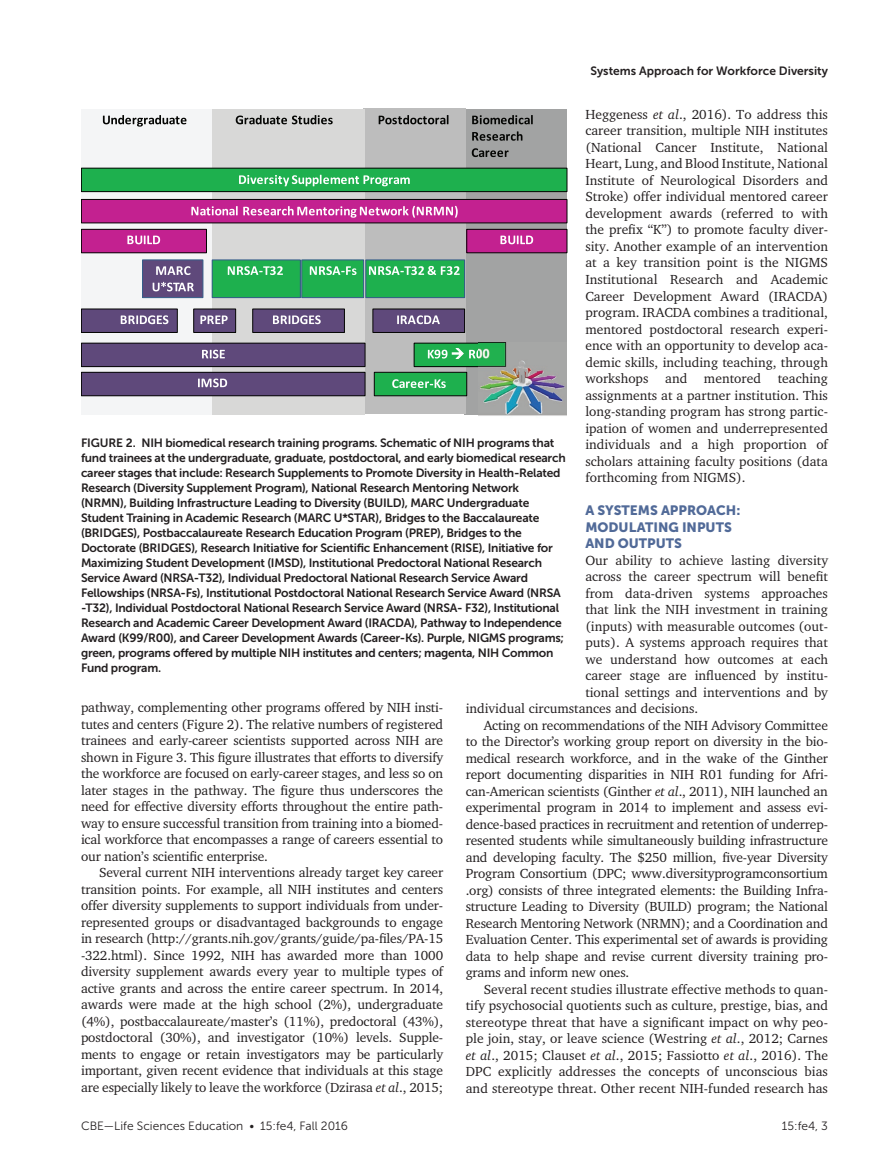
<style>
.page{position:relative;width:891px;height:1175px;background:#fff}
.page>*{position:absolute;margin:0;border:0;box-sizing:border-box;transform-origin:0 0}
.Para{font:13.5px/16.5px "Charter IT Cby BT";letter-spacing:-.01em;color:#231f20;text-align:justify}
.ParaFL{font:13.5px "Charter IT Cby BT";color:#231f20}
.t1{font:13.5px/16.5px "Museo Sans 900";color:#516a98}
.FigCaption{font:12px/15px "Museo Sans 700";letter-spacing:-.02em;color:#231f20}
.Drop_Folio{font:12px "Museo Sans 300";color:#231f20}
.FigCaption-2{font:12px "Museo Sans 700";color:#231f20}
.s1{font-style:italic}
</style>
<div class="page">
<div style="left:464px;top:109px;width:103px;height:305px;background:#a2a3a3"></div>
<div style="left:363px;top:108px;width:103px;height:306px;background:#bdbdbd"></div>
<div style="left:205px;top:109px;width:160px;height:305px;background:#d8d8d7"></div>
<div style="left:81px;top:109px;width:131px;height:305px;background:#f4f5f6"></div>
<div style="left:212px;top:260px;width:88px;height:37px;background:#1eb04e"></div>
<div style="left:212px;top:259px;width:89px;height:39px;border:1px solid #355d89"></div>
<div style="left:301px;top:259px;width:63px;height:39px;background:#1eb04e;border:1px solid #355d89"></div>
<div style="left:81px;top:309px;width:96px;height:23px;background:#5f497b"></div>
<div style="left:81px;top:309px;width:97px;height:24px;border:1px solid #040503"></div>
<div style="left:81px;top:343px;width:284px;height:23px;background:#5f497b"></div>
<div style="left:81px;top:343px;width:284px;height:24px;border:1px solid #040503"></div>
<svg style="left:202px;top:350px;width:23px;height:8px"></svg>
<div style="left:81px;top:372px;width:284px;height:24px;background:#5f497b"></div>
<div style="left:81px;top:372px;width:284px;height:24px;border:1px solid #040503"></div>
<svg style="left:198px;top:378px;width:29px;height:9px"></svg>
<div style="left:142px;top:259px;width:61px;height:39px;background:#5f497b;border:1px solid #355d89"></div>
<svg style="left:156px;top:266px;width:34px;height:9px"></svg>
<svg style="left:153px;top:282px;width:41px;height:9px"></svg>
<svg style="left:228px;top:266px;width:55px;height:9px"></svg>
<div style="left:252px;top:309px;width:93px;height:24px;background:#5f497b;border:1px solid #040503"></div>
<svg style="left:273px;top:315px;width:48px;height:9px"></svg>
<div style="left:81px;top:199px;width:486px;height:24px;background:#c32190"></div>
<div style="left:81px;top:199px;width:486px;height:24px;border:1px solid #040503"></div>
<svg style="left:191px;top:206px;width:267px;height:12px"></svg>
<svg style="left:310px;top:266px;width:47px;height:9px"></svg>
<svg style="left:121px;top:315px;width:47px;height:9px"></svg>
<svg style="left:103px;top:115px;width:83px;height:12px"></svg>
<svg style="left:236px;top:115px;width:97px;height:9px"></svg>
<svg style="left:379px;top:115px;width:69px;height:9px"></svg>
<svg style="left:472px;top:115px;width:61px;height:9px"></svg>
<svg style="left:472px;top:131px;width:50px;height:10px"></svg>
<svg style="left:472px;top:148px;width:37px;height:9px"></svg>
<div style="left:366px;top:260px;width:99px;height:37px;background:#1eb04e"></div>
<div style="left:365px;top:259px;width:100px;height:39px;border:1px solid #355d89"></div>
<svg style="left:369px;top:266px;width:91px;height:9px"></svg>
<div style="left:373px;top:309px;width:92px;height:23px;background:#5f497b"></div>
<div style="left:373px;top:309px;width:92px;height:24px;border:1px solid #040503"></div>
<div style="left:414px;top:343px;width:92px;height:23px;background:#1eb04e"></div>
<div style="left:414px;top:343px;width:92px;height:24px;border:1px solid #040503"></div>
<svg style="left:397px;top:315px;width:43px;height:9px"></svg>
<svg style="left:428px;top:348px;width:50px;height:11px"></svg>
<div style="left:374px;top:372px;width:93px;height:24px;background:#1eb04e;border:1px solid #040503"></div>
<svg style="left:392px;top:379px;width:54px;height:9px"></svg>
<img style="left:478px;top:343px;width:89px;height:73px">
<div style="left:193px;top:309px;width:43px;height:24px;background:#5f497b;border:1px solid #040503"></div>
<svg style="left:200px;top:315px;width:28px;height:9px"></svg>
<div style="left:81px;top:229px;width:125px;height:24px;background:#c32190"></div>
<div style="left:81px;top:229px;width:126px;height:24px;border:1px solid #040503"></div>
<svg style="left:127px;top:235px;width:33px;height:9px"></svg>
<div style="left:467px;top:229px;width:100px;height:24px;background:#c32190"></div>
<div style="left:466px;top:229px;width:101px;height:24px;border:1px solid #040503"></div>
<svg style="left:500px;top:235px;width:33px;height:9px"></svg>
<div style="left:81px;top:168px;width:486px;height:24px;background:#1eb04e"></div>
<div style="left:81px;top:168px;width:486px;height:24px;border:1px solid #040503"></div>
<svg style="left:239px;top:175px;width:171px;height:11px"></svg>
<p class="FigCaption-2" style="left:590px;top:64px;width:239px">Systems Approach for Workforce Diversity</p>
<p class="Para" style="left:585px;top:106px;width:244px">Heggeness <span class="s1">et al</span>., 2016). To address this career transition, multiple NIH institutes (National Cancer Institute, National Heart, Lung, and Blood Institute, National Institute of Neurological Disorders and Stroke) offer individual mentored career development awards (referred to with the prefix “K”) to promote faculty diver&shy;sity. Another example of an intervention at a key transition point is the NIGMS Institutional Research and Academic Career Development Award (IRACDA) program. IRACDA combines a traditional, mentored postdoctoral research experi&shy;ence with an opportunity to develop aca&shy;demic skills, including teaching, through workshops and mentored teaching assignments at a partner institution. This long-standing program has strong partic&shy;ipation of women and underrepresented individuals and a high proportion of scholars attaining faculty positions (data forthcoming from NIGMS).</p>
<h1 class="t1" style="left:585px;top:502px;width:157px">A SYSTEMS APPROACH:<br>MODULATING INPUTS<br>AND OUTPUTS</h1>
<p class="ParaFL" style="left:585px;top:551px;width:244px">Our ability to achieve lasting diversity</p>
<p class="ParaFL" style="left:585px;top:568px;width:244px">across the career spectrum will benefit</p>
<p class="ParaFL" style="left:585px;top:584px;width:244px">from data-driven systems approaches</p>
<p class="ParaFL" style="left:585px;top:601px;width:244px">that link the NIH investment in training</p>
<p class="ParaFL" style="left:585px;top:617px;width:244px">(inputs) with measurable outcomes (out-</p>
<p class="ParaFL" style="left:585px;top:634px;width:244px">puts). A systems approach requires that</p>
<p class="ParaFL" style="left:585px;top:650px;width:244px">we understand how outcomes at each</p>
<p class="ParaFL" style="left:585px;top:667px;width:244px">career stage are influenced by institu-</p>
<p class="ParaFL" style="left:585px;top:683px;width:244px">tional settings and interventions and by</p>
<p class="ParaFL" style="left:466px;top:700px;width:234px">individual circumstances and decisions.</p>
<p class="Para" style="left:466px;top:716px;width:364px;text-indent:18px">Acting on recommendations of the NIH Advisory Committee to the Director’s working group report on diversity in the bio&shy;medical research workforce, and in the wake of the Ginther report documenting disparities in NIH R01 funding for Afri&shy;can-American scientists (Ginther <span class="s1">et al</span>., 2011), NIH launched an experimental program in 2014 to implement and assess evi&shy;dence-based practices in recruitment and retention of underrep&shy;resented students while simultaneously building infrastructure and developing faculty. The $250 million, five-year Diversity Program Consortium (DPC; www.diversityprogramconsortium .org) consists of three integrated elements: the Building Infra&shy;structure Leading to Diversity (BUILD) program; the National Research Mentoring Network (NRMN); and a Coordination and Evaluation Center. This experimental set of awards is providing data to help shape and revise current diversity training pro&shy;grams and inform new ones.</p>
<p class="Para" style="left:466px;top:980px;width:364px;text-indent:18px">Several recent studies illustrate effective methods to quan&shy;tify psychosocial quotients such as culture, prestige, bias, and stereotype threat that have a significant impact on why peo&shy;ple join, stay, or leave science (Westring <span class="s1">et al</span>., 2012; Carnes <span class="s1">et al</span>., 2015; Clauset <span class="s1">et al</span>., 2015; Fassiotto <span class="s1">et al</span>., 2016). The DPC explicitly addresses the concepts of unconscious bias and stereotype threat. Other recent NIH-funded research has</p>
<p class="FigCaption" style="left:81px;top:435px;width:486px">FIGURE 2. NIH biomedical research training programs. Schematic of NIH programs that fund trainees at the undergraduate, graduate, postdoctoral, and early biomedical research career stages that include: Research Supplements to Promote Diversity in Health-Related Research (Diversity Supplement Program), National Research Mentoring Network (NRMN), Building Infrastructure Leading to Diversity (BUILD), MARC Undergraduate Student Training in Academic Research (MARC U*STAR), Bridges to the Baccalaureate (BRIDGES), Postbaccalaureate Research Education Program (PREP), Bridges to the Doctorate (BRIDGES), Research Initiative for Scientific Enhancement (RISE), Initiative for Maximizing Student Development (IMSD), Institutional Predoctoral National Research Service Award (NRSA-T32), Individual Predoctoral National Research Service Award Fellowships (NRSA-Fs), Institutional Postdoctoral National Research Service Award (NRSA -T32), Individual Postdoctoral National Research Service Award (NRSA- F32), Institutional Research and Academic Career Development Award (IRACDA), Pathway to Independence Award (K99/R00), and Career Development Awards (Career-Ks). Purple, NIGMS programs; green, programs offered by multiple NIH institutes and centers; magenta, NIH Common Fund program.</p>
<p class="Para" style="left:81px;top:699px;width:364px">pathway, complementing other programs offered by NIH insti&shy;tutes and centers (Figure 2). The relative numbers of registered trainees and early-career scientists supported across NIH are shown in Figure 3. This figure illustrates that efforts to diversify the workforce are focused on early-career stages, and less so on later stages in the pathway. The figure thus underscores the need for effective diversity efforts throughout the entire path&shy;way to ensure successful transition from training into a biomed&shy;ical workforce that encompasses a range of careers essential to our nation’s scientific enterprise.</p>
<p class="Para" style="left:81px;top:864px;width:364px;text-indent:18px">Several current NIH interventions already target key career transition points. For example, all NIH institutes and centers offer diversity supplements to support individuals from under&shy;represented groups or disadvantaged backgrounds to engage in research (http://grants.nih.gov/grants/guide/pa-files/PA-15 -322.html). Since 1992, NIH has awarded more than 1000 diversity supplement awards every year to multiple types of active grants and across the entire career spectrum. In 2014, awards were made at the high school (2%), undergraduate (4%), postbaccalaureate/master’s (11%), predoctoral (43%), postdoctoral (30%), and investigator (10%) levels. Supple&shy;ments to engage or retain investigators may be particularly important, given recent evidence that individuals at this stage are especially likely to leave the workforce (Dzirasa <span class="s1">et al</span>., 2015;</p>
<p class="Drop_Folio" style="left:81px;top:1119px;width:268px">CBE—Life Sciences Education • 15:fe4, Fall 2016</p>
<p class="Drop_Folio" style="left:782px;top:1119px;width:48px">15:fe4, 3</p>
</div>
